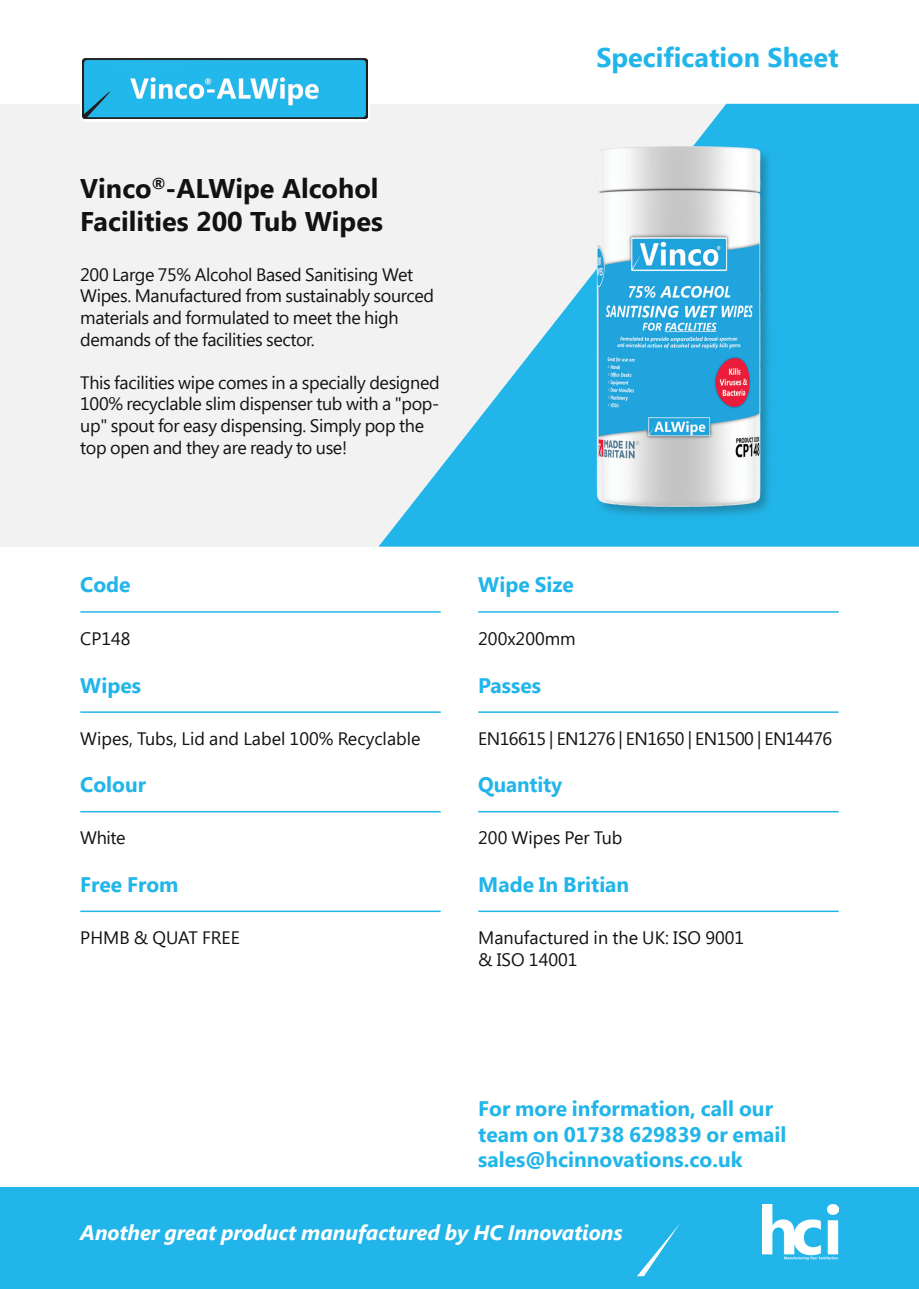
<style>
.page{position:relative;width:919px;height:1289px;background:#fff}
.page>*{position:absolute;margin:0;border:0;box-sizing:border-box;transform-origin:0 0}
.t1{font:700 27px/32.4px "Segoe UI";color:#101214}
.t2{font:700 27px "Segoe UI";color:#21b5e9}
.t3{font:700 21px/25.2px "Segoe UI";color:#21b5e9}
.t4{font:italic 700 21px "Segoe UI";color:#fff}
.t5{font:18px/21.6px "Segoe UI";letter-spacing:-.02em;color:#101214}
.t6{font:18px/21.6px "Segoe UI";color:#101214}
</style>
<div class="page">
<div style="left:0;top:1187px;width:918px;height:101px;background:#21b5e9"></div>
<svg style="left:637px;top:1224px;width:43px;height:52px"></svg>
<img style="left:762px;top:1204px;width:76px;height:55px">
<div style="left:0;top:104px;width:918px;height:442px;background:#f1f2f1"></div>
<svg style="left:379px;top:104px;width:539px;height:442px;fill:#21b5e9"></svg>
<hr style="left:80px;top:711px;width:360px;height:2px;background:#21b5e9">
<hr style="left:80px;top:910px;width:360px;height:2px;background:#21b5e9">
<hr style="left:478px;top:910px;width:360px;height:2px;background:#21b5e9">
<hr style="left:80px;top:611px;width:360px;height:1px;background:#21b5e9">
<hr style="left:80px;top:811px;width:360px;height:1px;background:#21b5e9">
<hr style="left:478px;top:611px;width:360px;height:1px;background:#21b5e9">
<hr style="left:478px;top:711px;width:360px;height:2px;background:#21b5e9">
<hr style="left:478px;top:811px;width:360px;height:1px;background:#21b5e9">
<div style="left:594px;top:144px;width:180px;height:376px;background:#231f20;opacity:.3"></div>
<img style="left:596px;top:147px;width:164px;height:365px">
<svg style="left:80px;top:56px;width:290px;height:66px"></svg>
<img style="left:83px;top:59px;width:284px;height:60px">
<p class="t1" style="left:80px;top:173px;width:304px">Vinco<sup>®</sup>-ALWipe Alcohol<br>Facilities 200 Tub Wipes</p>
<p class="t5" style="left:80px;top:264px;width:355px">200 Large 75% Alcohol Based Sanitising Wet Wipes. Manufactured from sustainably sourced materials and formulated to meet the high demands of the facilities sector.</p>
<p class="t5" style="left:80px;top:372px;width:361px">This facilities wipe comes in a specially designed 100% recyclable slim dispenser tub with a "pop&shy;up" spout for easy dispensing. Simply pop the top open and they are ready to use!</p>
<p class="t2" style="left:596px;top:42px;width:244px">Specification Sheet</p>
<p class="t3" style="left:80px;top:572px;width:52px">Code</p>
<p class="t3" style="left:478px;top:572px;width:97px">Wipe Size</p>
<p class="t5" style="left:80px;top:627px;width:52px">CP148</p>
<p class="t6" style="left:478px;top:627px;width:99px">200x200mm</p>
<p class="t3" style="left:80px;top:672px;width:62px">Wipes</p>
<p class="t3" style="left:478px;top:672px;width:64px">Passes</p>
<p class="t6" style="left:80px;top:727px;width:342px">Wipes, Tubs, Lid and Label 100% Recyclable</p>
<p class="t5" style="left:478px;top:727px;width:355px">EN16615 | EN1276 | EN1650 | EN1500 | EN14476</p>
<p class="t3" style="left:80px;top:772px;width:67px">Colour</p>
<p class="t3" style="left:478px;top:772px;width:86px">Quantity</p>
<p class="t5" style="left:80px;top:827px;width:47px">White</p>
<p class="t6" style="left:478px;top:827px;width:146px">200 Wipes Per Tub</p>
<p class="t3" style="left:80px;top:872px;width:100px">Free From</p>
<p class="t3" style="left:478px;top:872px;width:152px">Made In Britian</p>
<p class="t6" style="left:80px;top:926px;width:161px">PHMB &amp; QUAT FREE</p>
<p class="t6" style="left:478px;top:926px;width:267px">Manufactured in the UK: ISO 9001 &amp; ISO 14001</p>
<p class="t3" style="left:478px;top:1096px;width:310px">For more information, call our team on 01738 629839 or email sales@hcinnovations.co.uk</p>
<p class="t4" style="left:80px;top:1220px;width:544px">Another great product manufactured by HC Innovations</p>
</div>
